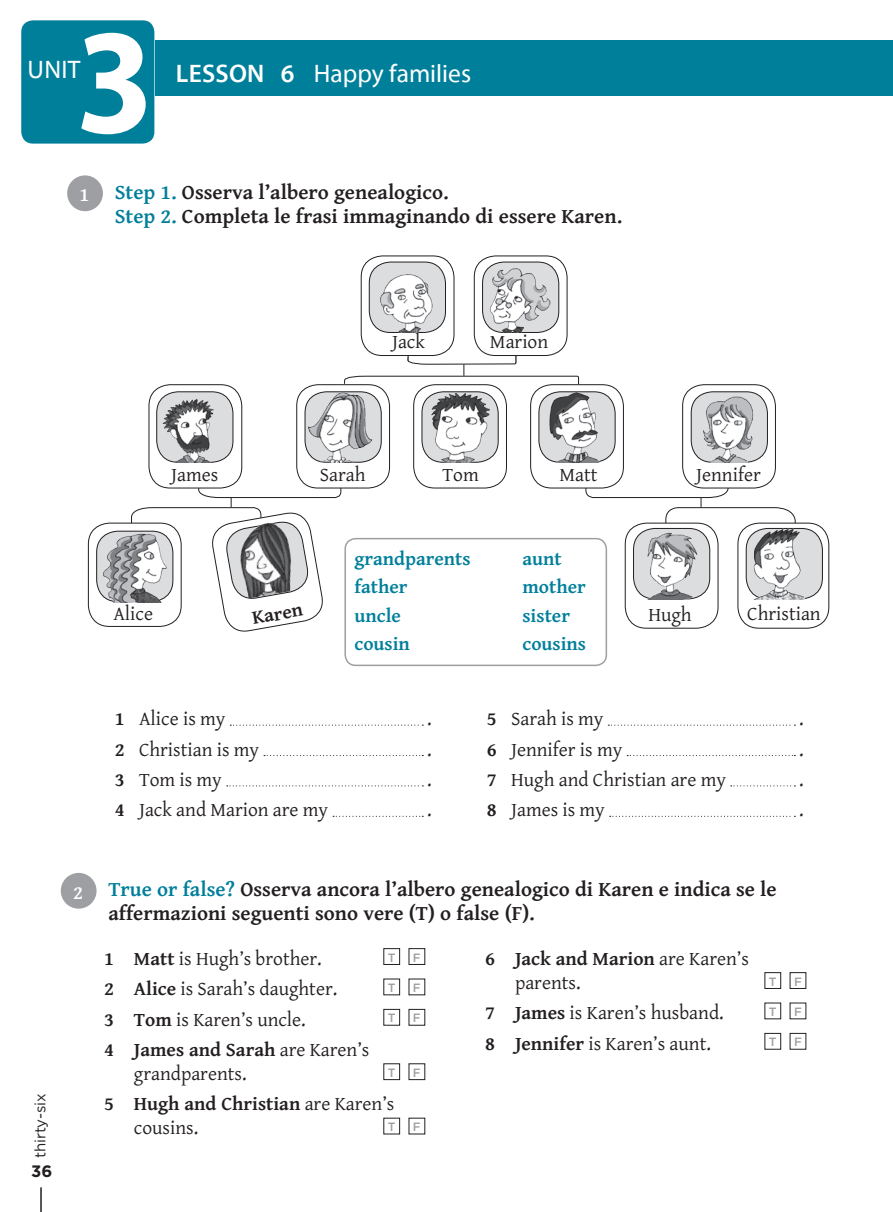
<style>
.page{position:relative;width:893px;height:1212px;background:#fff}
.page>*{position:absolute;margin:0;border:0;box-sizing:border-box;transform-origin:0 0}
.t1{font:700 semi-condensed 151.5px "Myriad Pro";color:#fff}
.t2{font:25.5px "Myriad Pro";color:#fff}
.t3{font:700 21px/24px "Kind 06";color:#231f20}
.t4{font:19.5px/24px "Kind 10";color:#231f20}
.t5{font:700 19.5px "Kind 10";color:#007f9b}
.t6{font:700 19.5px "Kind 10";color:#231f20}
.t7{font:700 19.5px "Kind 10";color:#fff}
.t8{font:700 16.5px "Gotham";color:#231f20}
.t9{font:15px "Gotham";letter-spacing:-.005em;color:#231f20}
.t10{font:500 12px "Gotham";color:#9d9fa2}
.s1{font-weight:600}
.s2{font-family:"Kind 10";color:#007f9b}
.s3{font-weight:700}
</style>
<div class="page">
<div style="left:156px;top:40px;width:737px;height:56px;background:#007f9b"></div>
<div style="left:21px;top:20px;width:133px;height:124px;background:#007f9b;border-radius:12px"></div>
<hr style="left:40px;top:1187px;width:2px;height:25px;background:#231f20">
<div style="left:67px;top:175px;width:36px;height:36px;background:#9d9fa2;border-radius:50%"></div>
<div style="left:361px;top:256px;width:93px;height:100px;border:1px solid #231f20;border-radius:21px"></div>
<div style="left:296px;top:384px;width:94px;height:104px;border:1px solid #231f20;border-radius:21px"></div>
<div style="left:149px;top:384px;width:93px;height:104px;border:1px solid #231f20;border-radius:21px"></div>
<div style="left:88px;top:523px;width:94px;height:104px;border:1px solid #231f20;border-radius:21px"></div>
<div style="left:474px;top:256px;width:93px;height:100px;border:1px solid #231f20;border-radius:21px"></div>
<div style="left:413px;top:384px;width:94px;height:104px;border:1px solid #231f20;border-radius:21px"></div>
<div style="left:530px;top:384px;width:94px;height:104px;border:1px solid #231f20;border-radius:21px"></div>
<div style="left:682px;top:384px;width:94px;height:104px;border:1px solid #231f20;border-radius:21px"></div>
<svg style="left:585px;top:478px;width:211px;height:58px"></svg>
<div style="left:738px;top:523px;width:91px;height:105px;background:#fff;border-radius:21px"></div>
<div style="left:737px;top:523px;width:92px;height:105px;border:1px solid #231f20;border-radius:21px"></div>
<div style="left:625px;top:523px;width:93px;height:105px;background:#fff;border-radius:21px"></div>
<div style="left:625px;top:523px;width:93px;height:105px;border:1px solid #231f20;border-radius:21px"></div>
<div style="left:746px;top:528px;width:76px;height:71px;background:#dcdddf;border-radius:21px"></div>
<div style="left:746px;top:528px;width:77px;height:71px;border:1px solid #231f20;border-radius:21px"></div>
<div style="left:633px;top:528px;width:77px;height:71px;background:#dcdddf;border-radius:21px"></div>
<div style="left:633px;top:528px;width:77px;height:71px;border:1px solid #231f20;border-radius:21px"></div>
<svg style="left:131px;top:481px;width:211px;height:151px"></svg>
<svg style="left:344px;top:355px;width:235px;height:37px"></svg>
<img style="left:99px;top:531px;width:72px;height:71px">
<img style="left:749px;top:528px;width:61px;height:71px">
<img style="left:637px;top:528px;width:65px;height:71px">
<div style="left:157px;top:392px;width:76px;height:70px;background:#dcdddf;border-radius:21px"></div>
<div style="left:156px;top:391px;width:77px;height:72px;border:1px solid #231f20;border-radius:21px"></div>
<img style="left:159px;top:391px;width:61px;height:72px">
<div style="left:691px;top:392px;width:76px;height:70px;background:#dcdddf;border-radius:21px"></div>
<div style="left:691px;top:391px;width:77px;height:72px;border:1px solid #231f20;border-radius:21px"></div>
<img style="left:692px;top:391px;width:68px;height:72px">
<img style="left:232px;top:518px;width:68px;height:81px">
<div style="left:539px;top:392px;width:76px;height:70px;background:#dcdddf;border-radius:21px"></div>
<div style="left:538px;top:391px;width:77px;height:72px;border:1px solid #231f20;border-radius:21px"></div>
<img style="left:544px;top:391px;width:63px;height:71px">
<div style="left:305px;top:392px;width:76px;height:70px;background:#dcdddf;border-radius:21px"></div>
<div style="left:305px;top:391px;width:77px;height:72px;border:1px solid #231f20;border-radius:21px"></div>
<img style="left:307px;top:391px;width:68px;height:72px">
<div style="left:422px;top:392px;width:76px;height:70px;background:#dcdddf;border-radius:21px"></div>
<div style="left:422px;top:391px;width:77px;height:72px;border:1px solid #231f20;border-radius:21px"></div>
<img style="left:428px;top:392px;width:64px;height:71px">
<div style="left:483px;top:262px;width:76px;height:70px;background:#dcdddf;border-radius:21px"></div>
<div style="left:482px;top:262px;width:77px;height:71px;border:1px solid #231f20;border-radius:21px"></div>
<div style="left:369px;top:262px;width:76px;height:70px;background:#dcdddf;border-radius:21px"></div>
<div style="left:369px;top:262px;width:77px;height:71px;border:1px solid #231f20;border-radius:21px"></div>
<img style="left:375px;top:268px;width:60px;height:65px">
<img style="left:489px;top:263px;width:62px;height:70px">
<div style="left:344px;top:538px;width:263px;height:128px;border:2px solid #9d9fa2;border-radius:11px"></div>
<div style="left:61px;top:873px;width:36px;height:36px;background:#9d9fa2;border-radius:50%"></div>
<div style="left:383px;top:948px;width:17px;height:17px;border:1px solid #231f20"></div>
<div style="left:409px;top:948px;width:16px;height:17px;border:1px solid #231f20"></div>
<div style="left:383px;top:1009px;width:17px;height:16px;border:1px solid #231f20"></div>
<div style="left:409px;top:1009px;width:16px;height:16px;border:1px solid #231f20"></div>
<div style="left:383px;top:1063px;width:17px;height:17px;border:1px solid #231f20"></div>
<div style="left:409px;top:1063px;width:16px;height:17px;border:1px solid #231f20"></div>
<div style="left:383px;top:1118px;width:17px;height:16px;border:1px solid #231f20"></div>
<div style="left:764px;top:972px;width:17px;height:17px;border:1px solid #231f20"></div>
<div style="left:790px;top:972px;width:16px;height:17px;border:1px solid #231f20"></div>
<div style="left:764px;top:1033px;width:17px;height:16px;border:1px solid #231f20"></div>
<div style="left:790px;top:1033px;width:16px;height:16px;border:1px solid #231f20"></div>
<svg style="left:230px;top:725px;width:193px;height:1px"></svg>
<svg style="left:264px;top:755px;width:159px;height:1px"></svg>
<svg style="left:227px;top:785px;width:196px;height:1px"></svg>
<svg style="left:333px;top:816px;width:90px;height:1px"></svg>
<svg style="left:608px;top:725px;width:187px;height:1px"></svg>
<svg style="left:627px;top:755px;width:168px;height:1px"></svg>
<svg style="left:731px;top:785px;width:64px;height:1px"></svg>
<svg style="left:610px;top:816px;width:185px;height:1px"></svg>
<h1 class="t1" style="left:76px;top:-3px;width:80px">3</h1>
<h2 class="t2" style="left:28px;top:55px;width:54px">UNIT</h2>
<h2 class="t2" style="left:176px;top:60px;width:297px"><span class="s1">LESSON 6</span> Happy families</h2>
<p class="t7" style="left:79px;top:180px;width:11px">1</p>
<p class="t3" style="left:115px;top:179px;width:509px"><span class="s2">Step 1.</span> Osserva l’albero genealogico.<br><span class="s2">Step 2.</span> Completa le frasi immaginando di essere Karen.</p>
<p class="t4" style="left:392px;top:328px;width:34px">Jack</p>
<p class="t4" style="left:490px;top:328px;width:60px">Marion</p>
<p class="t4" style="left:171px;top:461px;width:49px">James</p>
<p class="t4" style="left:696px;top:461px;width:66px">Jennifer</p>
<p class="t4" style="left:320px;top:461px;width:47px">Sarah</p>
<p class="t4" style="left:442px;top:461px;width:38px">Tom</p>
<p class="t4" style="left:560px;top:461px;width:40px">Matt</p>
<p class="t5" style="left:354px;top:544px;width:118px">grandparents</p>
<p class="t5" style="left:522px;top:544px;width:41px">aunt</p>
<p class="t5" style="left:354px;top:572px;width:55px">father</p>
<p class="t5" style="left:522px;top:572px;width:65px">mother</p>
<p class="t5" style="left:354px;top:601px;width:48px">uncle</p>
<p class="t5" style="left:522px;top:601px;width:49px">sister</p>
<p class="t5" style="left:354px;top:629px;width:57px">cousin</p>
<p class="t5" style="left:522px;top:629px;width:65px">cousins</p>
<p class="t4" style="left:113px;top:601px;width:41px">Alice</p>
<p class="t4" style="left:648px;top:601px;width:45px">Hugh</p>
<p class="t4" style="left:747px;top:601px;width:75px">Christian</p>
<p class="t6" style="left:250px;top:604px;width:53px;rotate:-10deg">Karen</p>
<p class="t4" style="left:115px;top:706px;width:112px"><span class="s3">1</span> Alice is my</p>
<p class="t4" style="left:427px;top:706px;width:6px">.</p>
<p class="t4" style="left:487px;top:706px;width:118px"><span class="s3">5</span> Sarah is my</p>
<p class="t4" style="left:799px;top:706px;width:6px">.</p>
<p class="t4" style="left:115px;top:736px;width:146px"><span class="s3">2</span> Christian is my</p>
<p class="t4" style="left:427px;top:736px;width:6px">.</p>
<p class="t4" style="left:487px;top:736px;width:137px"><span class="s3">6</span> Jennifer is my</p>
<p class="t4" style="left:799px;top:736px;width:6px">.</p>
<p class="t4" style="left:115px;top:766px;width:109px"><span class="s3">3</span> Tom is my</p>
<p class="t4" style="left:427px;top:766px;width:6px">.</p>
<p class="t4" style="left:115px;top:797px;width:215px"><span class="s3">4</span> Jack and Marion are my</p>
<p class="t4" style="left:427px;top:797px;width:6px">.</p>
<p class="t4" style="left:487px;top:766px;width:241px"><span class="s3">7</span> Hugh and Christian are my</p>
<p class="t4" style="left:799px;top:766px;width:6px">.</p>
<p class="t4" style="left:487px;top:797px;width:119px"><span class="s3">8</span> James is my</p>
<p class="t4" style="left:799px;top:797px;width:6px">.</p>
<p class="t7" style="left:73px;top:877px;width:11px">2</p>
<p class="t9" style="left:32px;top:1158px;width:67px;rotate:-90deg">thirty-six</p>
<p class="t8" style="left:31px;top:1161px;width:23px">36</p>
<p class="t3" style="left:108px;top:876px;width:670px"><span class="s2">True or false?</span> Osserva ancora l’albero genealogico di Karen e indica se le affermazioni seguenti sono vere (T) o false (F).</p>
<p class="t4" style="left:104px;top:945px;width:219px"><span class="s3">1 Matt</span> is Hugh’s brother.</p>
<p class="t10" style="left:388px;top:950px;width:34px">T F</p>
<p class="t4" style="left:104px;top:976px;width:235px"><span class="s3">2 Alice</span> is Sarah’s daughter.</p>
<p class="t10" style="left:388px;top:981px;width:34px">T F</p>
<p class="t4" style="left:104px;top:1006px;width:203px"><span class="s3">3 Tom</span> is Karen’s uncle.</p>
<p class="t10" style="left:388px;top:1011px;width:34px">T F</p>
<p class="t4" style="left:134px;top:1036px;width:237px;text-indent:-30px"><span class="s3">4 James and Sarah</span> are Karen’s grandparents.</p>
<p class="t10" style="left:388px;top:1065px;width:34px">T F</p>
<p class="t4" style="left:134px;top:1091px;width:262px;text-indent:-30px"><span class="s3">5 Hugh and Christian</span> are Karen’s cousins.</p>
<p class="t10" style="left:388px;top:1120px;width:34px">T F</p>
<p class="t4" style="left:515px;top:945px;width:235px;text-indent:-30px"><span class="s3">6 Jack and Marion</span> are Karen’s parents.</p>
<p class="t10" style="left:769px;top:974px;width:34px">T F</p>
<p class="t4" style="left:485px;top:1000px;width:240px"><span class="s3">7 James</span> is Karen’s husband.</p>
<p class="t10" style="left:769px;top:1005px;width:34px">T F</p>
<p class="t4" style="left:485px;top:1030px;width:227px"><span class="s3">8 Jennifer</span> is Karen’s aunt.</p>
<p class="t10" style="left:769px;top:1035px;width:34px">T F</p>
</div>
